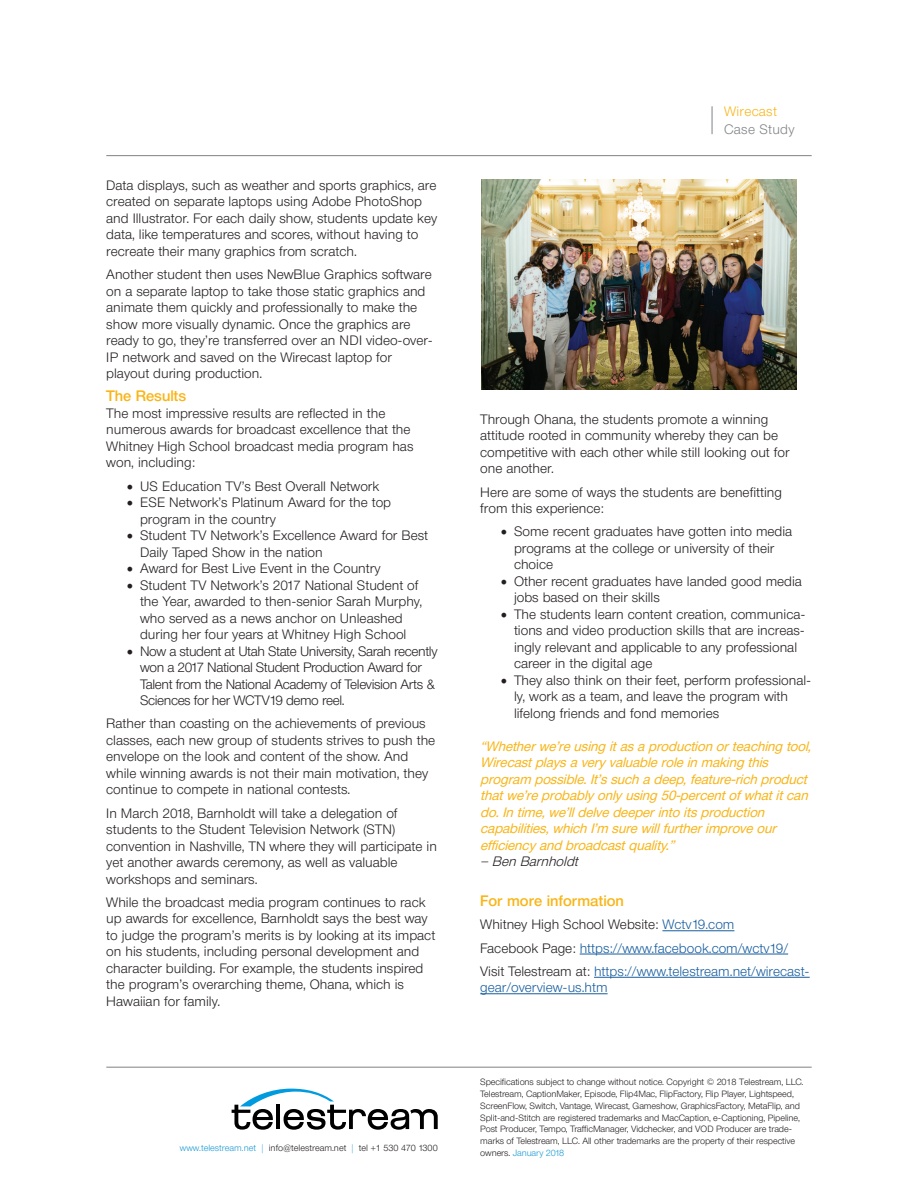
<style>
.page{position:relative;width:918px;height:1188px;background:#fff}
.page>*{position:absolute;margin:0;border:0;box-sizing:border-box;transform-origin:0 0}
.t1{font:500 15px "Neue Helvetica BQ";color:#f9b517}
.t2{font:300 13.5px/16.5px "Neue Helvetica BQ";color:#231f20}
.t3{font:italic 13.5px/16.5px "Neue Helvetica BQ";color:#f9b517}
.t4{font:300 13.5px/16.5px "Neue Helvetica BQ";letter-spacing:-.03em;color:#231f20}
.t5{font:300 13.5px/23.2px "Neue Helvetica BQ";color:#175d9e}
.t6{font:italic 300 13.5px "Neue Helvetica BQ";color:#231f20}
.t7{font:300 13.5px "Neue Helvetica BQ";letter-spacing:.02em;color:#808285}
.t8{font:300 13.5px "Neue Helvetica BQ";letter-spacing:.02em;color:#f9b517}
.t9{font:300 9px/11.9px "Neue Helvetica BQ";letter-spacing:-.01em;color:#231f20}
.s1{font-family:"Minion Pro";font-weight:400;font-size:18px}
.s2{color:#1c99d6}
.s3{color:#231f20}
</style>
<div class="page">
<hr style="left:106px;top:1067px;width:706px;height:1px;background:#808285">
<svg style="left:232px;top:1089px;width:206px;height:41px"></svg>
<hr style="left:662px;top:930px;width:72px;height:1px;background:#175d9e">
<hr style="left:580px;top:954px;width:208px;height:1px;background:#175d9e">
<hr style="left:594px;top:977px;width:216px;height:1px;background:#175d9e">
<hr style="left:480px;top:993px;width:128px;height:1px;background:#175d9e">
<img style="left:482px;top:179px;width:315px;height:210px">
<hr style="left:106px;top:155px;width:706px;height:1px;background:#808285">
<svg style="left:712px;top:106px;width:1px;height:28px"></svg>
<p class="t2" style="left:106px;top:177px;width:332px">Data displays, such as weather and sports graphics, are created on separate laptops using Adobe PhotoShop and Illustrator. For each daily show, students update key data, like temperatures and scores, without having to recreate their many graphics from scratch.</p>
<p class="t2" style="left:106px;top:266px;width:328px">Another student then uses NewBlue Graphics software on a separate laptop to take those static graphics and animate them quickly and professionally to make the show more visually dynamic. Once the graphics are ready to go, they’re transferred over an NDI video-over-IP network and saved on the Wirecast laptop for playout during production.</p>
<p class="t1" style="left:106px;top:387px;width:82px">The Results</p>
<p class="t2" style="left:106px;top:405px;width:309px">The most impressive results are reflected in the numerous awards for broadcast excellence that the Whitney High School broadcast media program has won, including:</p>
<p class="t2" style="left:127px;top:478px;width:254px"><span class="s1">•</span> US Education TV’s Best Overall Network</p>
<p class="t2" style="left:140px;top:494px;width:253px;text-indent:-14px"><span class="s1">•</span> ESE Network’s Platinum Award for the top program in the country</p>
<p class="t2" style="left:140px;top:527px;width:290px;text-indent:-14px"><span class="s1">•</span> Student TV Network’s Excellence Award for Best<br>Daily Taped Show in the nation</p>
<p class="t2" style="left:127px;top:560px;width:256px"><span class="s1">•</span> Award for Best Live Event in the Country</p>
<p class="t2" style="left:140px;top:577px;width:284px;text-indent:-14px"><span class="s1">•</span> Student TV Network’s 2017 National Student of the Year, awarded to then-senior Sarah Murphy, who served as a news anchor on Unleashed during her four years at Whitney High School</p>
<p class="t4" style="left:140px;top:643px;width:299px;text-indent:-14px"><span class="s1">•</span> Now a student at Utah State University, Sarah recently won a 2017 National Student Production Award for Talent from the National Academy of Television Arts &amp; Sciences for her WCTV19 demo reel.</p>
<p class="t2" style="left:106px;top:715px;width:331px">Rather than coasting on the achievements of previous classes, each new group of students strives to push the envelope on the look and content of the show. And while winning awards is not their main motivation, they continue to compete in national contests.</p>
<p class="t2" style="left:106px;top:805px;width:332px">In March 2018, Barnholdt will take a delegation of students to the Student Television Network (STN) convention in Nashville, TN where they will participate in yet another awards ceremony, as well as valuable workshops and seminars.</p>
<p class="t2" style="left:106px;top:894px;width:330px">While the broadcast media program continues to rack up awards for excellence, Barnholdt says the best way to judge the program’s merits is by looking at its impact on his students, including personal development and character building. For example, the students inspired the program’s overarching theme, Ohana, which is Hawaiian for family.</p>
<p class="t9" style="left:180px;top:1142px;width:259px"><span class="s2">www.telestream.net |</span> info@telestream.net <span class="s2">|</span> tel +1 530 470 1300</p>
<p class="t8" style="left:724px;top:103px;width:54px">Wirecast</p>
<p class="t7" style="left:724px;top:121px;width:72px">Case Study</p>
<p class="t2" style="left:480px;top:411px;width:311px">Through Ohana, the students promote a winning attitude rooted in community whereby they can be competitive with each other while still looking out for one another.</p>
<p class="t2" style="left:480px;top:484px;width:303px">Here are some of ways the students are benefitting from this experience:</p>
<p class="t2" style="left:514px;top:523px;width:280px;text-indent:-14px"><span class="s1">•</span> Some recent graduates have gotten into media programs at the college or university of their choice</p>
<p class="t2" style="left:514px;top:573px;width:289px;text-indent:-14px"><span class="s1">•</span> Other recent graduates have landed good media jobs based on their skills</p>
<p class="t2" style="left:514px;top:606px;width:293px;text-indent:-14px"><span class="s1">•</span> The students learn content creation, communica&shy;tions and video production skills that are increas&shy;ingly relevant and applicable to any professional career in the digital age</p>
<p class="t2" style="left:514px;top:672px;width:299px;text-indent:-14px"><span class="s1">•</span> They also think on their feet, perform professional&shy;ly, work as a team, and leave the program with lifelong friends and fond memories</p>
<p class="t3" style="left:480px;top:738px;width:336px">“Whetherwe’reusingitasaproductionorteachingtool, Wirecastplaysaveryvaluableroleinmakingthis program possible.It’ssuchadeep,feature-richproduct thatwe’reprobablyonlyusing50-percentofwhatitcan do.Intime,we’lldelvedeeperintoitsproduction capabilities,whichI’m surewillfurtherimproveour efficiencyand broadcastquality.”</p>
<p class="t6" style="left:480px;top:853px;width:103px">—BenBarnholdt</p>
<p class="t1" style="left:480px;top:891px;width:145px">For more information</p>
<p class="t5" style="left:480px;top:913px;width:331px"><span class="s3">Whitney High School Website:</span> Wctv19.com<br><span class="s3">Facebook Page:</span> https://www.facebook.com/wctv19/<br><span class="s3">Visit Telestream at:</span> https://www.telestream.net/wirecast-</p>
<p class="t5" style="left:480px;top:976px;width:129px">gear/overview-us.htm</p>
<p class="t9" style="left:480px;top:1076px;width:325px">Specifications subject to change without notice. Copyright © 2018 Telestream, LLC.<br>Telestream, CaptionMaker, Episode, Flip4Mac, FlipFactory, Flip Player, Lightspeed, ScreenFlow, Switch, Vantage, Wirecast, Gameshow, GraphicsFactory, MetaFlip, and Split-and-Stitch are registered trademarks and MacCaption, e-Captioning, Pipeline, Post Producer, Tempo, TrafficManager, Vidchecker, and VOD Producer are trade&shy;marks of Telestream, LLC. All other trademarks are the property of their respective owners. <span class="s2">January 2018</span></p>
</div>
